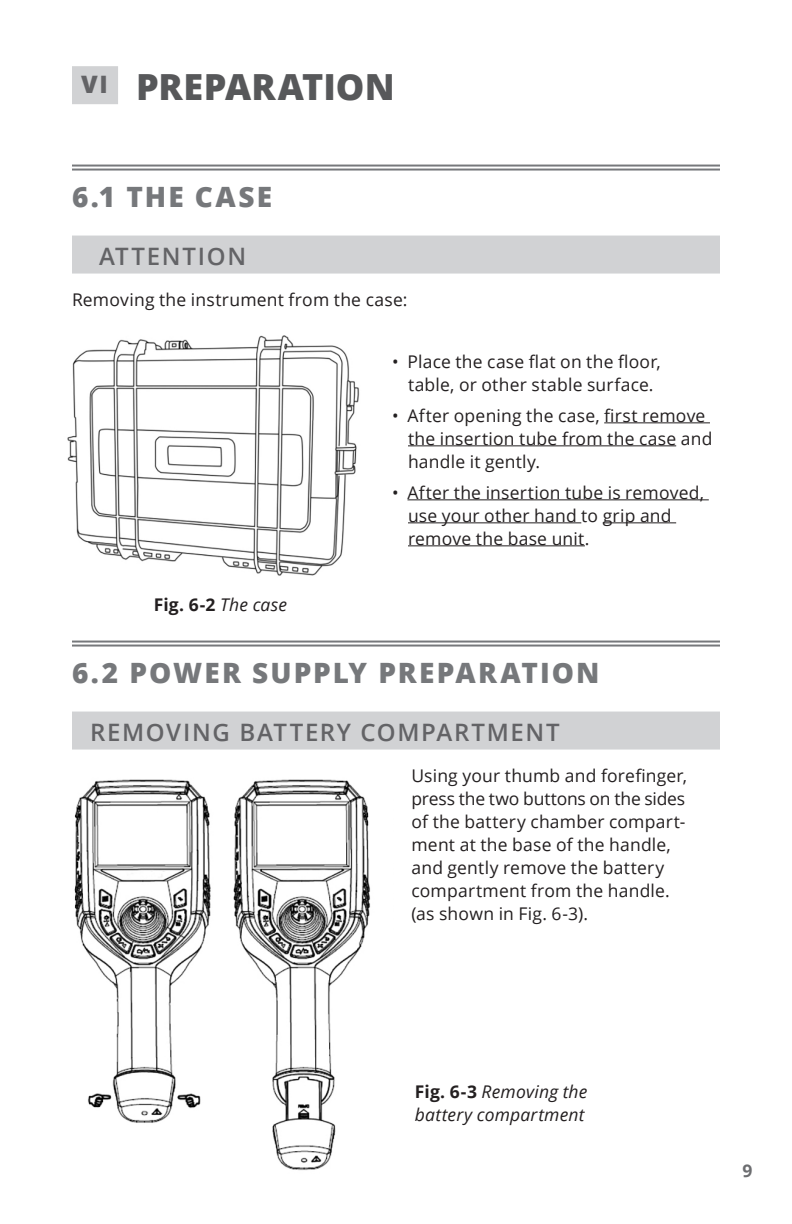
<style>
.page{position:relative;width:792px;height:1224px;background:#fff}
.page>*{position:absolute;margin:0;border:0;box-sizing:border-box;transform-origin:0 0}
.h1_super_headline{font:800 36px "Open Sans";color:#57585a}
.h2_Section_Head{font:800 28px "Open Sans";letter-spacing:.075em;color:#76787b}
.h3_subb_line{font:600 24px "Open Sans";letter-spacing:.07em;color:#636366}
.h3_subb_line-2{font:800 24px "Open Sans";color:#636366}
.Body{font:17.6px/23px "Open Sans";letter-spacing:.01em;color:#231f20}
.t1{font:italic 17.6px/23px "Open Sans";letter-spacing:.01em;color:#231f20}
.t2{font:700 17.6px "Open Sans";color:#231f20}
.t3{font:700 17.6px "Open Sans";color:#6c6d70}
.s1{font-weight:400;font-style:italic}
.s2{font-weight:700;font-style:normal}
</style>
<div class="page">
<hr style="left:72px;top:165px;width:648px;height:2px;background:#76787b">
<hr style="left:72px;top:169px;width:648px;height:2px;background:#76787b">
<div style="left:72px;top:236px;width:648px;height:38px;background:#d1d2d4"></div>
<hr style="left:604px;top:422px;width:106px;height:1px;background:#231f20">
<hr style="left:408px;top:445px;width:268px;height:1px;background:#231f20">
<hr style="left:407px;top:499px;width:302px;height:1px;background:#231f20">
<hr style="left:408px;top:522px;width:173px;height:1px;background:#231f20">
<hr style="left:603px;top:522px;width:73px;height:1px;background:#231f20">
<hr style="left:408px;top:545px;width:177px;height:1px;background:#231f20">
<hr style="left:72px;top:641px;width:648px;height:2px;background:#76787b">
<hr style="left:72px;top:645px;width:648px;height:2px;background:#76787b">
<div style="left:72px;top:712px;width:648px;height:38px;background:#d1d2d4"></div>
<div style="left:72px;top:66px;width:46px;height:38px;background:#d1d2d4"></div>
<img style="left:67px;top:335px;width:293px;height:241px">
<img style="left:74px;top:779px;width:296px;height:391px">
<p class="h3_subb_line-2" style="left:81px;top:66px;width:28px">VI</p>
<p class="h1_super_headline" style="left:136px;top:59px;width:260px">PREPARATION</p>
<p class="h2_Section_Head" style="left:72px;top:175px;width:202px">6.1 THE CASE</p>
<p class="h3_subb_line" style="left:99px;top:239px;width:149px">ATTENTION</p>
<p class="Body" style="left:72px;top:287px;width:337px">Removing the instrument from the case:</p>
<p class="t2" style="left:154px;top:592px;width:135px">Fig. 6-2 <span class="s1">The case</span></p>
<p class="Body" style="left:392px;top:349px;width:270px;text-align:center">• Place the case flat on the floor, table, or other stable surface.</p>
<p class="Body" style="left:408px;top:403px;width:306px;text-indent:-16px">• After opening the case, first remove the insertion tube from the case and handle it gently.</p>
<p class="Body" style="left:408px;top:480px;width:298px;text-indent:-16px">• After the insertion tube is removed, use your other hand to grip and remove the base unit.</p>
<p class="h2_Section_Head" style="left:72px;top:651px;width:529px">6.2 POWER SUPPLY PREPARATION</p>
<p class="h3_subb_line" style="left:90px;top:715px;width:471px">REMOVING BATTERY COMPARTMENT</p>
<p class="Body" style="left:411px;top:763px;width:277px">Using your thumb and forefinger, press the two buttons on the sides of the battery chamber compart&shy;ment at the base of the handle, and gently remove the battery compartment from the handle. (as shown in Fig. 6-3).</p>
<p class="t1" style="left:415px;top:1079px;width:174px"><span class="s2">Fig. 6-3</span> Removing the battery compartment</p>
<p class="t3" style="left:743px;top:1159px;width:11px">9</p>
</div>
